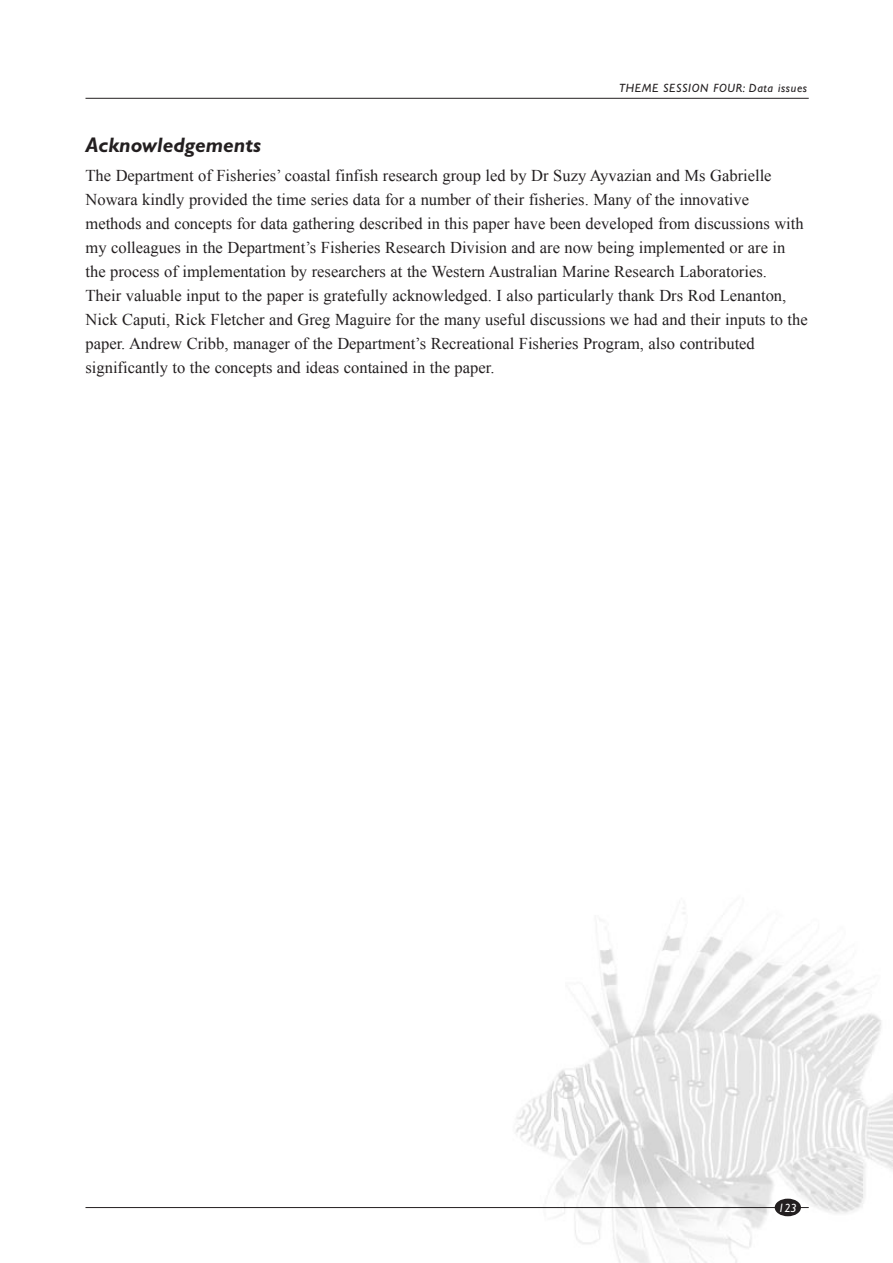
<style>
.page{position:relative;width:893px;height:1263px;background:#fff}
.page>*{position:absolute;margin:0;border:0;box-sizing:border-box;transform-origin:0 0}
.t1{font:italic 700 21px "Gill Sans";color:#231f20}
.t2{font:16.5px/24px "Times New Roman";color:#231f20}
.t3{font:italic 12px "Gill Sans";letter-spacing:.05em;color:#231f20}
.t4{font:italic 12px "Gill Sans";color:#fff}
</style>
<div class="page">
<img style="left:495px;top:912px;width:397px;height:351px">
<hr style="left:85px;top:98px;width:723px;height:1px;background:#231f20">
<hr style="left:85px;top:1207px;width:723px;height:1px;background:#231f20">
<div style="left:774px;top:1199px;width:27px;height:17px;background:#231f20;border-radius:50%"></div>
<p class="t3" style="left:619px;top:84px;width:189px">THEME SESSION FOUR: Data issues</p>
<p class="t1" style="left:85px;top:138px;width:177px">Acknowledgements</p>
<p class="t2" style="left:85px;top:164px;width:723px">The Department of Fisheriesí coastal finfish research group led by Dr Suzy Ayvazian and Ms Gabrielle Nowara kindly provided the time series data for a number of their fisheries. Many of the innovative methods and concepts for data gathering described in this paper have been developed from discussions with my colleagues in the Departmentís Fisheries Research Division and are now being implemented or are in the process of implementation by researchers at the Western Australian Marine Research Laboratories.<br>Their valuable input to the paper is gratefully acknowledged. I also particularly thank Drs Rod Lenanton, Nick Caputi, Rick Fletcher and Greg Maguire for the many useful discussions we had and their inputs to the paper. Andrew Cribb, manager of the Departmentís Recreational Fisheries Program, also contributed significantly to the concepts and ideas contained in the paper.</p>
<p class="t4" style="left:778px;top:1204px;width:20px">123</p>
</div>
